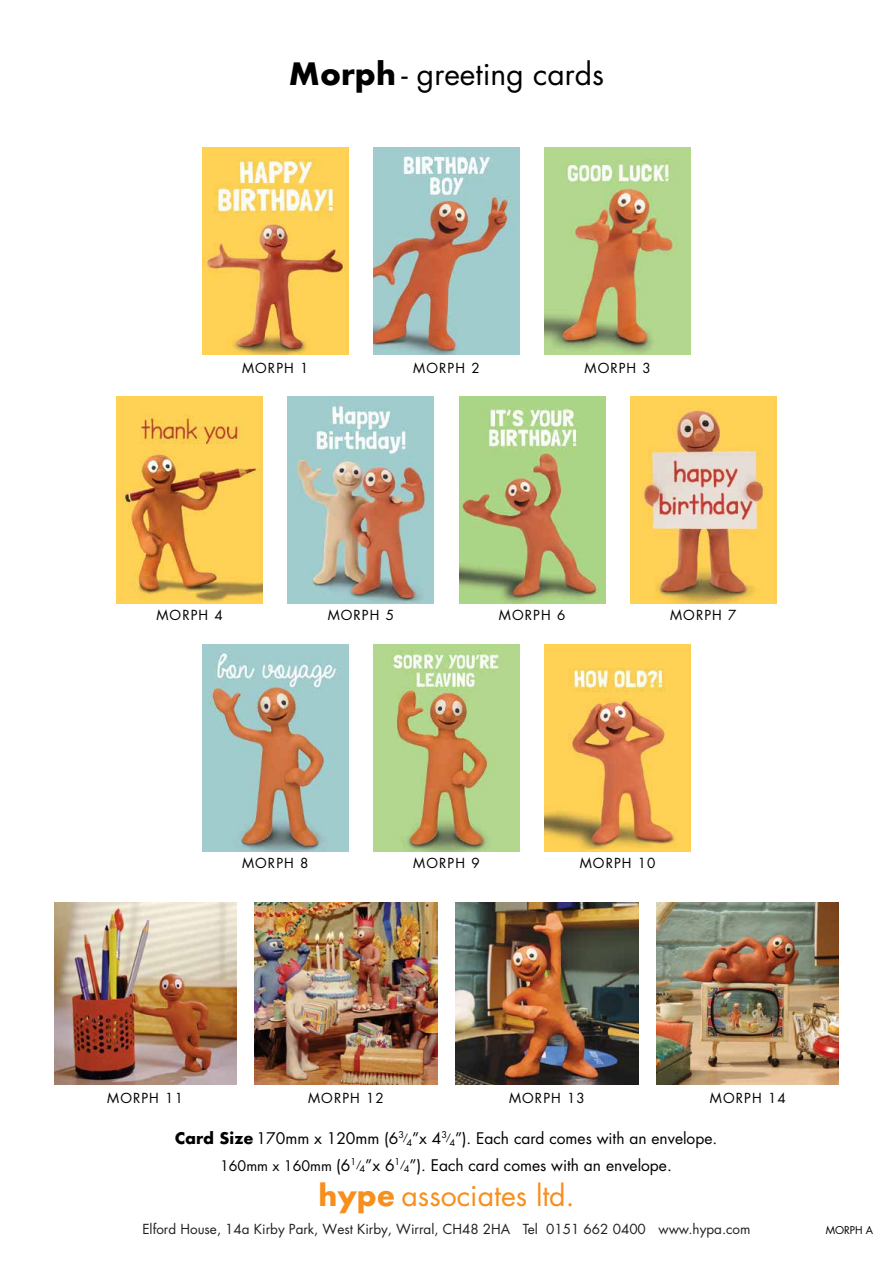
<style>
.page{position:relative;width:893px;height:1263px;background:#fff}
.page>*{position:absolute;margin:0;border:0;box-sizing:border-box;transform-origin:0 0}
.t1{font:30px "Futura";color:#000}
.t2{font:28.5px "Futura";color:#f78f1e}
.t3{font:15.6px "Futura";color:#000}
.t4{font:14.1px "Futura";color:#000}
.t5{font:13.5px "Futura";letter-spacing:.08em;color:#000}
.t6{font:13.5px "Futura";color:#231f20}
.t7{font:10.5px "Futura";color:#000}
.t8{font:9.15px "Futura";color:#000}
.s1{font-weight:700}
.s2{font-size:15.6px}
</style>
<div class="page">
<img style="left:202px;top:148px;width:146px;height:207px">
<img style="left:545px;top:148px;width:146px;height:207px">
<img style="left:373px;top:148px;width:147px;height:207px">
<img style="left:459px;top:396px;width:146px;height:208px">
<img style="left:630px;top:396px;width:146px;height:208px">
<img style="left:117px;top:396px;width:146px;height:208px">
<img style="left:288px;top:396px;width:146px;height:208px">
<img style="left:202px;top:644px;width:146px;height:208px">
<img style="left:373px;top:644px;width:147px;height:208px">
<img style="left:545px;top:644px;width:146px;height:208px">
<img style="left:54px;top:903px;width:182px;height:182px">
<img style="left:456px;top:903px;width:182px;height:182px">
<img style="left:255px;top:903px;width:182px;height:182px">
<img style="left:657px;top:903px;width:182px;height:182px">
<h1 class="t1" style="left:289px;top:54px;width:316px"><span class="s1">Morph</span> - greeting cards</h1>
<p class="t5" style="left:242px;top:358px;width:68px">MORPH 1</p>
<p class="t5" style="left:413px;top:358px;width:68px">MORPH 2</p>
<p class="t5" style="left:584px;top:358px;width:68px">MORPH 3</p>
<p class="t5" style="left:156px;top:606px;width:68px">MORPH 4</p>
<p class="t5" style="left:328px;top:606px;width:68px">MORPH 5</p>
<p class="t5" style="left:499px;top:606px;width:68px">MORPH 6</p>
<p class="t5" style="left:670px;top:606px;width:68px">MORPH 7</p>
<p class="t5" style="left:242px;top:853px;width:68px">MORPH 8</p>
<p class="t5" style="left:413px;top:853px;width:68px">MORPH 9</p>
<p class="t5" style="left:580px;top:853px;width:77px">MORPH 10</p>
<p class="t5" style="left:107px;top:1088px;width:77px">MORPH 11</p>
<p class="t5" style="left:308px;top:1088px;width:77px">MORPH 12</p>
<p class="t5" style="left:509px;top:1088px;width:77px">MORPH 13</p>
<p class="t5" style="left:710px;top:1088px;width:77px">MORPH 14</p>
<p class="t3" style="left:175px;top:1127px;width:235px"><span class="s1">Card Size</span> 170mm x 120mm (6<sup>3/</sup></p>
<p class="t8" style="left:406px;top:1131px;width:46px">4<span class="s2">”x 4</span>3/</p>
<p class="t3" style="left:449px;top:1127px;width:269px"><sub>4</sub>”). Each card comes with an envelope.</p>
<p class="t4" style="left:220px;top:1156px;width:143px">160mm x 160mm <span class="s2">(6</span><sup>1/</sup></p>
<p class="t8" style="left:360px;top:1158px;width:47px">4<span class="s2">”x 6</span>1/</p>
<p class="t3" style="left:404px;top:1154px;width:269px"><sub>4</sub>”). Each card comes with an envelope.</p>
<h2 class="t2" style="left:318px;top:1175px;width:258px"><span class="s1">hype</span> associates ltd.</h2>
<p class="t6" style="left:142px;top:1220px;width:610px">Elford House, 14a Kirby Park, West Kirby, Wirral, CH48 2HA Tel 0151 662 0400 www.hypa.com</p>
<p class="t7" style="left:826px;top:1223px;width:49px">MORPH A</p>
</div>
